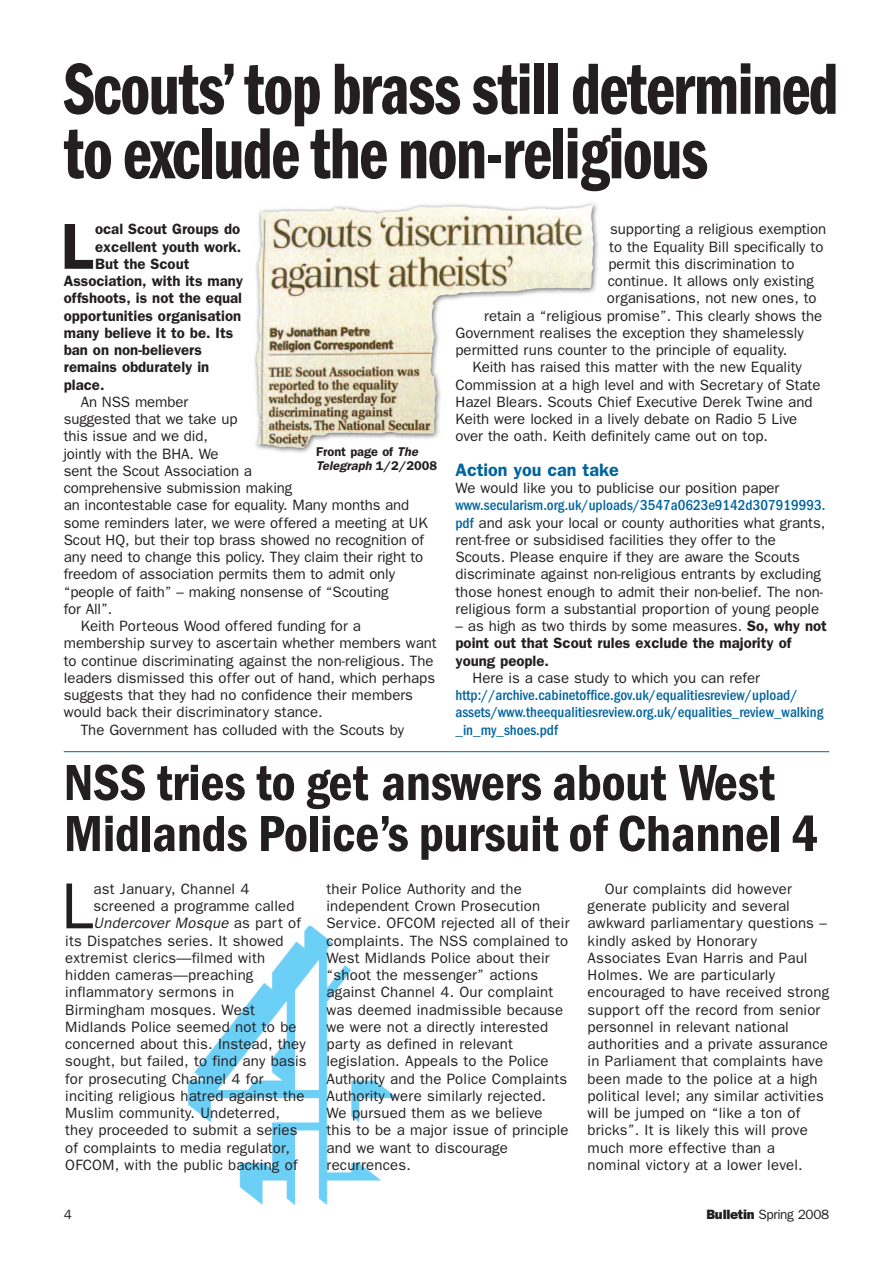
<style>
.page{position:relative;width:893px;height:1263px;background:#fff}
.page>*{position:absolute;margin:0;border:0;box-sizing:border-box;transform-origin:0 0}
.t1{font:75px/64.5px "Franklin Gothic Demi Cmpr";letter-spacing:-.015em;color:#231f20}
.t2{font:65.25px "Franklin Gothic";color:#231f20}
.t3{font:600 65.25px "Franklin Gothic";color:#231f20}
.t4{font:600 condensed 52.5px/51px "Franklin Gothic";letter-spacing:-.005em;color:#231f20}
.t5{font:600 18px "Franklin Gothic";color:#00649e}
.t6{font:15px/17.2px "Franklin Gothic";color:#231f20}
.t7{font:600 15px/17.2px "Franklin Gothic";color:#231f20}
.t8{font:500 condensed 15px/17.2px "Franklin Gothic";color:#00649e}
.t9{font:italic 15px "Franklin Gothic";letter-spacing:.015em;color:#231f20}
.t10{font:13.5px "Franklin Gothic";letter-spacing:-.025em;color:#231f20}
.t11{font:600 12.75px/14.2px "Franklin Gothic";color:#231f20}
.s1{font-style:italic}
.s2{font-weight:500;font-stretch:condensed;color:#00649e}
.s3{font-weight:400}
.s4{font-style:normal}
.s5{font-weight:800}
</style>
<div class="page">
<img style="left:188px;top:927px;width:209px;height:278px">
<img style="left:254px;top:203px;width:344px;height:250px">
<hr style="left:64px;top:751px;width:765px;height:1px;background:#00649e">
<h1 class="t1" style="left:64px;top:63px;width:776px">Scouts’top brass still determined to exclude the non-religious</h1>
<h2 class="t3" style="left:61px;top:208px;width:34px">L</h2>
<p class="t7" style="left:95px;top:220px;width:147px">ocal Scout Groups do</p>
<p class="t7" style="left:95px;top:238px;width:148px">excellent youth work.</p>
<p class="t7" style="left:95px;top:255px;width:96px">But the Scout</p>
<p class="t7" style="left:64px;top:272px;width:181px">Association, with its many</p>
<p class="t7" style="left:64px;top:289px;width:180px">offshoots, is not the equal</p>
<p class="t7" style="left:64px;top:307px;width:179px">opportunities organisation</p>
<p class="t7" style="left:64px;top:324px;width:171px">many believe it to be. Its</p>
<p class="t7" style="left:64px;top:341px;width:140px">ban on non-believers</p>
<p class="t7" style="left:64px;top:358px;width:147px">remains obdurately in</p>
<p class="t7" style="left:64px;top:376px;width:42px">place.</p>
<p class="t6" style="left:81px;top:393px;width:109px">An NSS member</p>
<p class="t6" style="left:64px;top:410px;width:175px">suggested that we take up</p>
<p class="t6" style="left:64px;top:427px;width:146px">this issue and we did,</p>
<p class="t6" style="left:64px;top:445px;width:156px">jointly with the BHA. We</p>
<p class="t6" style="left:64px;top:462px;width:190px">sent the Scout Association a</p>
<p class="t6" style="left:64px;top:479px;width:230px">comprehensive submission making</p>
<p class="t6" style="left:64px;top:496px;width:347px">an incontestable case for equality. Many months and</p>
<p class="t6" style="left:64px;top:514px;width:365px">some reminders later, we were offered a meeting at UK</p>
<p class="t6" style="left:64px;top:531px;width:362px">Scout HQ, but their top brass showed no recognition of</p>
<p class="t6" style="left:64px;top:548px;width:361px">any need to change this policy. They claim their right to</p>
<p class="t6" style="left:64px;top:565px;width:333px">freedom of association permits them to admit only</p>
<p class="t6" style="left:64px;top:583px;width:326px">“people of faith” – making nonsense of “Scouting</p>
<p class="t6" style="left:64px;top:600px;width:50px">for All”.</p>
<p class="t6" style="left:81px;top:617px;width:282px">Keith Porteous Wood offered funding for a</p>
<p class="t6" style="left:64px;top:634px;width:374px">membership survey to ascertain whether members want</p>
<p class="t6" style="left:64px;top:652px;width:371px">to continue discriminating against the non-religious. The</p>
<p class="t6" style="left:64px;top:669px;width:373px">leaders dismissed this offer out of hand, which perhaps</p>
<p class="t6" style="left:64px;top:686px;width:351px">suggests that they had no confidence their members</p>
<p class="t6" style="left:64px;top:703px;width:260px">would back their discriminatory stance.</p>
<p class="t6" style="left:81px;top:721px;width:325px">The Government has colluded with the Scouts by</p>
<p class="t11" style="left:316px;top:444px;width:122px">Front page of <span class="s1">The<br>Telegraph</span> 1/2/2008</p>
<p class="t6" style="left:610px;top:220px;width:218px">supporting a religious exemption</p>
<p class="t6" style="left:609px;top:238px;width:216px">to the Equality Bill specifically to</p>
<p class="t6" style="left:608px;top:255px;width:187px">permit this discrimination to</p>
<p class="t6" style="left:608px;top:272px;width:208px">continue. It allows only existing</p>
<p class="t6" style="left:607px;top:289px;width:211px">organisations, not new ones, to</p>
<p class="t6" style="left:484px;top:307px;width:340px">retain a “religious promise”. This clearly shows the</p>
<p class="t6" style="left:455px;top:324px;width:350px">Government realises the exception they shamelessly</p>
<p class="t6" style="left:455px;top:341px;width:333px">permitted runs counter to the principle of equality.</p>
<p class="t6" style="left:472px;top:358px;width:331px">Keith has raised this matter with the new Equality</p>
<p class="t6" style="left:455px;top:376px;width:366px">Commission at a high level and with Secretary of State</p>
<p class="t6" style="left:455px;top:393px;width:358px">Hazel Blears. Scouts Chief Executive Derek Twine and</p>
<p class="t6" style="left:455px;top:410px;width:343px">Keith were locked in a lively debate on Radio 5 Live</p>
<p class="t6" style="left:455px;top:427px;width:314px">over the oath. Keith definitely came out on top.</p>
<p class="t5" style="left:455px;top:459px;width:165px">Action you can take</p>
<p class="t6" style="left:455px;top:479px;width:325px">We would like you to publicise our position paper</p>
<p class="t6" style="left:455px;top:496px;width:371px"><span class="s2">www.secularism.org.uk/uploads/3547a0623e9142d307919993. pdf</span> and ask your local or county authorities what grants, rent-free or subsidised facilities they offer to the Scouts. Please enquire if they are aware the Scouts discriminate against non-religious entrants by excluding those honest enough to admit their non-belief. The non&shy;religious form a substantial proportion of young people</p>
<p class="t7" style="left:455px;top:617px;width:373px"><span class="s3">– as high as two thirds by some measures.</span> So, why not point out that Scout rules exclude the majority of young people.</p>
<p class="t6" style="left:472px;top:669px;width:289px">Here is a case study to which you can refer</p>
<p class="t8" style="left:455px;top:688px;width:369px">http://archive.cabinetoffice.gov.uk/equalitiesreview/upload/ assets/www.theequalitiesreview.org.uk/equalities_review_walking _in_my_shoes.pdf</p>
<h3 class="t4" style="left:64px;top:761px;width:756px">NSS tries to get answers about West<br>Midlands Police’s pursuit of Channel 4</h3>
<h2 class="t2" style="left:61px;top:868px;width:34px">L</h2>
<p class="t6" style="left:94px;top:880px;width:157px">ast January, Channel 4</p>
<p class="t6" style="left:94px;top:897px;width:202px">screened a programme called</p>
<p class="t9" style="left:94px;top:914px;width:209px">Undercover Mosque <span class="s4">as part of</span></p>
<p class="t6" style="left:65px;top:932px;width:220px">its Dispatches series. It showed</p>
<p class="t6" style="left:65px;top:949px;width:201px">extremist clerics—filmed with</p>
<p class="t6" style="left:65px;top:966px;width:190px">hidden cameras—preaching</p>
<p class="t6" style="left:65px;top:983px;width:170px">inflammatory sermons in</p>
<p class="t6" style="left:65px;top:1001px;width:191px">Birmingham mosques. West</p>
<p class="t6" style="left:65px;top:1018px;width:233px">Midlands Police seemed not to be</p>
<p class="t6" style="left:65px;top:1035px;width:242px">concerned about this. Instead, they</p>
<p class="t6" style="left:65px;top:1052px;width:243px">sought, but failed, to find any basis</p>
<p class="t6" style="left:65px;top:1070px;width:200px">for prosecuting Channel 4 for</p>
<p class="t6" style="left:65px;top:1087px;width:241px">inciting religious hatred against the</p>
<p class="t6" style="left:65px;top:1104px;width:216px">Muslim community. Undeterred,</p>
<p class="t6" style="left:65px;top:1121px;width:234px">they proceeded to submit a series</p>
<p class="t6" style="left:65px;top:1139px;width:226px">of complaints to media regulator,</p>
<p class="t6" style="left:65px;top:1156px;width:234px">OFCOM, with the public backing of</p>
<p class="t6" style="left:326px;top:880px;width:245px">their Police Authority and the independent Crown Prosecution<br>Service. OFCOM rejected all of their complaints. The NSS complained to<br>West Midlands Police about their “shoot the messenger” actions against Channel 4. Our complaint was deemed inadmissible because we were not a directly interested party as defined in relevant legislation. Appeals to the Police<br>Authority and the Police Complaints<br>Authority were similarly rejected.<br>We pursued them as we believe this to be a major issue of principle and we want to discourage recurrences.</p>
<p class="t6" style="left:588px;top:880px;width:243px;text-indent:17px">Our complaints did however generate publicity and several awkward parliamentary questions – kindly asked by Honorary<br>Associates Evan Harris and Paul<br>Holmes. We are particularly encouraged to have received strong support off the record from senior personnel in relevant national authorities and a private assurance in Parliament that complaints have been made to the police at a high political level; any similar activities will be jumped on “like a ton of bricks”. It is likely this will prove much more effective than a nominal victory at a lower level.</p>
<p class="t10" style="left:64px;top:1206px;width:10px">4</p>
<p class="t10" style="left:706px;top:1206px;width:124px"><span class="s5">Bulletin</span> Spring 2008</p>
</div>
